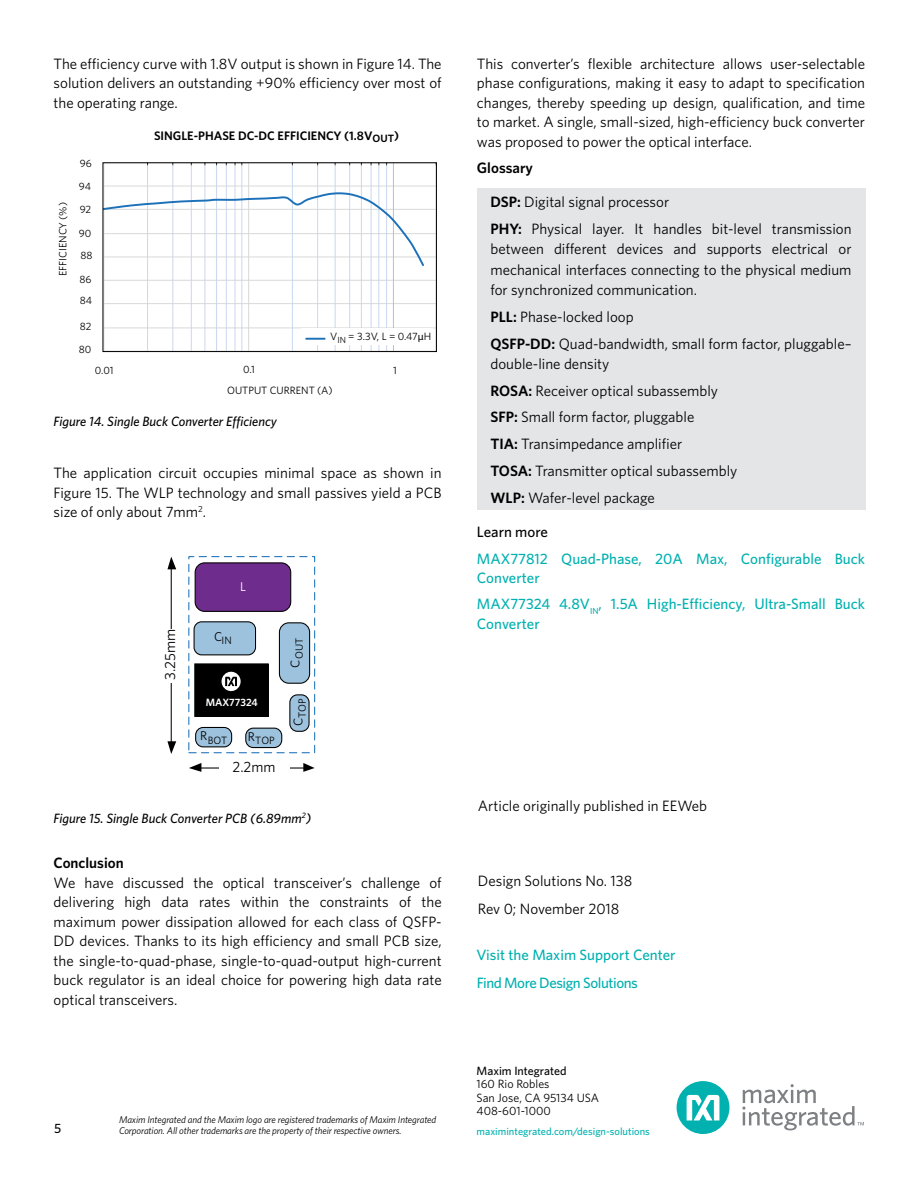
<style>
.page{position:relative;width:918px;height:1188px;background:#fff}
.page>*{position:absolute;margin:0;border:0;box-sizing:border-box;transform-origin:0 0}
.t1{font:15px/19.5px "Whitney";color:#000;text-align:justify}
.t2{font:500 15px/19.5px "Whitney";color:#00b1b0}
.t3{font:500 15px "Whitney";letter-spacing:-.03em;color:#00b0af}
.t4{font:600 15px "Whitney";color:#000}
.t5{font:500 15px "Whitney";color:#000}
.t6{font:14.85px "Whitney";color:#000}
.t7{font:14.7px "Whitney";color:#000}
.t8{font:italic 500 13.5px "Whitney";color:#000}
.t9{font:500 13.5px "Whitney";color:#000}
.t10{font:12.75px "Whitney";color:#fff}
.t11{font:600 12.3px "Whitney";color:#000}
.t12{font:12px/13.5px "Whitney";color:#000}
.t13{font:500 12px "Whitney";color:#000}
.t14{font:10.65px/23.1px "Whitney";color:#000}
.t15{font:600 10.65px "Whitney";color:#fff}
.t16{font:500 10.5px "Whitney";color:#00b1b0}
.t17{font:10.5px "Whitney";color:#000}
.t18{font:italic 9.75px/10.5px "Whitney";letter-spacing:-.01em;color:#000}
.s1{font-family:"Myriad Pro"}
.s2{font-weight:600}
</style>
<div class="page">
<div style="left:677px;top:1081px;width:52px;height:53px;background:#00b1b0;border-radius:50%"></div>
<svg style="left:687px;top:1095px;width:32px;height:25px"></svg>
<svg style="left:742px;top:1084px;width:122px;height:46px"></svg>
<div style="left:477px;top:189px;width:388px;height:321px;background:#e4e5e6"></div>
<hr style="left:104px;top:186px;width:332px;height:1px;background:#d9d9d8">
<svg style="left:147px;top:164px;width:288px;height:165px"></svg>
<hr style="left:248px;top:163px;width:1px;height:188px;background:#d9d9d8">
<hr style="left:393px;top:163px;width:1px;height:188px;background:#c0bfbf">
<svg style="left:105px;top:191px;width:321px;height:159px"></svg>
<div style="left:301px;top:329px;width:132px;height:16px;background:#fff"></div>
<svg style="left:306px;top:338px;width:19px;height:2px"></svg>
<div style="left:103px;top:162px;width:334px;height:190px;border:1px solid #000"></div>
<div style="left:188px;top:556px;width:127px;height:197px;border:1px dashed #1c71b9"></div>
<div style="left:279px;top:623px;width:31px;height:60px;background:#9dc2dd;border-radius:9px"></div>
<div style="left:279px;top:622px;width:31px;height:62px;border:1px solid #000;border-radius:9px"></div>
<hr style="left:200px;top:767px;width:105px;height:2px;background:#000">
<svg style="left:189px;top:763px;width:12px;height:9px"></svg>
<svg style="left:303px;top:763px;width:12px;height:9px"></svg>
<div style="left:219px;top:755px;width:70px;height:24px;background:#fff"></div>
<div style="left:195px;top:563px;width:96px;height:48px;background:#6e2c8c;border-radius:9px"></div>
<div style="left:195px;top:562px;width:96px;height:50px;border:1px solid #000;border-radius:9px"></div>
<hr style="left:171px;top:568px;width:1px;height:175px;background:#000">
<svg style="left:167px;top:557px;width:9px;height:12px"></svg>
<svg style="left:167px;top:741px;width:9px;height:13px"></svg>
<div style="left:160px;top:629px;width:21px;height:54px;background:#fff"></div>
<div style="left:194px;top:622px;width:62px;height:33px;background:#9dc2dd;border-radius:8px"></div>
<div style="left:194px;top:621px;width:62px;height:34px;border:1px solid #000;border-radius:8px"></div>
<div style="left:290px;top:695px;width:19px;height:36px;background:#9dc2dd;border-radius:8px"></div>
<div style="left:289px;top:694px;width:21px;height:38px;border:1px solid #000;border-radius:8px"></div>
<div style="left:246px;top:728px;width:36px;height:20px;background:#9dc2dd;border-radius:8px"></div>
<div style="left:245px;top:728px;width:37px;height:20px;border:1px solid #000;border-radius:8px"></div>
<div style="left:196px;top:727px;width:36px;height:20px;background:#9dc2dd;border-radius:8px"></div>
<div style="left:195px;top:727px;width:37px;height:20px;border:1px solid #000;border-radius:8px"></div>
<div style="left:195px;top:664px;width:73px;height:52px;background:#000"></div>
<div style="left:194px;top:663px;width:75px;height:54px;border:1px solid #000"></div>
<svg style="left:222px;top:672px;width:19px;height:19px"></svg>
<svg style="left:225px;top:677px;width:12px;height:9px"></svg>
<p class="t1" style="left:54px;top:54px;width:390px">The efficiency curve with 1.8V output is shown in Figure 14. The solution delivers an outstanding +90% efficiency over most of the operating range.</p>
<p class="t14" style="left:51px;top:276px;width:76px;rotate:-90deg">EFFICIENCY (%)</p>
<p class="t14" style="left:79px;top:152px;width:15px;text-align:justify">96<br>94<br>92</p>
<p class="t14" style="left:79px;top:222px;width:15px;line-height:21.9px">90<br>88</p>
<p class="t14" style="left:80px;top:267px;width:14px">86</p>
<p class="t14" style="left:80px;top:289px;width:14px">84</p>
<p class="t14" style="left:79px;top:315px;width:14px;line-height:22.6px">82<br>80</p>
<p class="t11" style="left:154px;top:127px;width:246px">SINGLE-PHASE DC-DC EFFICIENCY (1.8V<sub>OUT</sub>)</p>
<p class="t14" style="left:330px;top:325px;width:103px">V<sub>IN</sub> = 3.3V, L = 0.47<span class="s1">µ</span>H</p>
<p class="t14" style="left:95px;top:358px;width:20px">0.01</p>
<p class="t14" style="left:243px;top:358px;width:13px">0.1</p>
<p class="t14" style="left:393px;top:358px;width:5px">1</p>
<p class="t14" style="left:227px;top:378px;width:107px">OUTPUT CURRENT (A)</p>
<p class="t8" style="left:54px;top:412px;width:225px">Figure 14. Single Buck Converter Efficiency</p>
<p class="t1" style="left:54px;top:463px;width:390px">The application circuit occupies minimal space as shown in Figure 15. The WLP technology and small passives yield a PCB size of only about 7mm<sup>2</sup>.</p>
<p class="t10" style="left:240px;top:578px;width:7px">L</p>
<p class="t7" style="left:160px;top:680px;width:53px;rotate:-90deg">3.25mm</p>
<p class="t14" style="left:214px;top:628px;width:19px"><sup>C</sup>IN</p>
<p class="t15" style="left:206px;top:695px;width:53px">MAX77324</p>
<p class="t14" style="left:200px;top:728px;width:29px"><sup>R</sup>BOT</p>
<p class="t14" style="left:248px;top:728px;width:28px"><sup>R</sup>TOP</p>
<p class="t6" style="left:233px;top:757px;width:44px">2.2mm</p>
<p class="t17" style="left:292px;top:668px;width:31px;rotate:-90deg"><sup>C</sup>OUT</p>
<p class="t17" style="left:295px;top:726px;width:29px;rotate:-90deg"><sup>C</sup>TOP</p>
<p class="t8" style="left:54px;top:809px;width:259px">Figure 15. Single Buck Converter PCB (6.89mm<sup>2</sup>)</p>
<p class="t1" style="left:477px;top:53px;width:390px">This converter’s flexible architecture allows user-selectable phase configurations, making it easy to adapt to specification changes, thereby speeding up design, qualification, and time to market. A single, small-sized, high-efficiency buck converter was proposed to power the optical interface.</p>
<p class="t4" style="left:477px;top:158px;width:58px">Glossary</p>
<p class="t1" style="left:490px;top:188px;width:363px;line-height:26.8px"><span class="s2">DSP:</span> Digital signal processor<br><span class="s2">PHY:</span> Physical layer. It handles bit-level transmission</p>
<p class="t1" style="left:490px;top:239px;width:363px;line-height:20.1px">between different devices and supports electrical or mechanical interfaces connecting to the physical medium for synchronized communication.</p>
<p class="t1" style="left:490px;top:303px;width:363px;line-height:26.8px"><span class="s2">PLL:</span> Phase-locked loop<br><span class="s2">QSFP-DD:</span> Quad-bandwidth, small form factor, pluggable–</p>
<p class="t1" style="left:490px;top:350px;width:248px;line-height:26.8px;text-align:left">double-line density<br><span class="s2">ROSA:</span> Receiver optical subassembly<br><span class="s2">SFP:</span> Small form factor, pluggable<br><span class="s2">TIA:</span> Transimpedance amplifier<br><span class="s2">TOSA:</span> Transmitter optical subassembly<br><span class="s2">WLP:</span> Wafer-level package</p>
<p class="t5" style="left:477px;top:522px;width:73px">Learn more</p>
<p class="t2" style="left:477px;top:548px;width:390px">MAX77812 Quad-Phase, 20A Max, Configurable Buck<br>Converter</p>
<p class="t2" style="left:477px;top:594px;width:390px">MAX77324 4.8V<sub>IN</sub>, 1.5A High-Efficiency, Ultra-Small Buck<br>Converter</p>
<p class="t1" style="left:478px;top:796px;width:231px">Article originally published in EEWeb</p>
<p class="t4" style="left:54px;top:853px;width:72px">Conclusion</p>
<p class="t1" style="left:54px;top:873px;width:390px">We have discussed the optical transceiver’s challenge of delivering high data rates within the constraints of the maximum power dissipation allowed for each class of QSFP-DD devices. Thanks to its high efficiency and small PCB size, the single-to-quad-phase, single-to-quad-output high-current buck regulator is an ideal choice for powering high data rate optical transceivers.</p>
<p class="t1" style="left:478px;top:871px;width:156px">Design Solutions No. 138</p>
<p class="t1" style="left:478px;top:899px;width:143px">Rev 0; November 2018</p>
<p class="t2" style="left:477px;top:945px;width:201px">Visit the Maxim Support Center</p>
<p class="t3" style="left:477px;top:972px;width:163px">Find More Design Solutions</p>
<p class="t13" style="left:477px;top:1063px;width:91px">Maxim Integrated</p>
<p class="t12" style="left:477px;top:1077px;width:124px">160 Rio Robles<br>San Jose, CA 95134 USA<br>408-601-1000</p>
<p class="t18" style="left:119px;top:1114px;width:319px">Maxim Integrated and the Maxim logo are registered trademarks of Maxim Integrated<br>Corporation. All other trademarks are the property of their respective owners.</p>
<p class="t9" style="left:54px;top:1120px;width:9px">5</p>
<p class="t16" style="left:477px;top:1124px;width:175px">maximintegrated.com/design-solutions</p>
</div>
